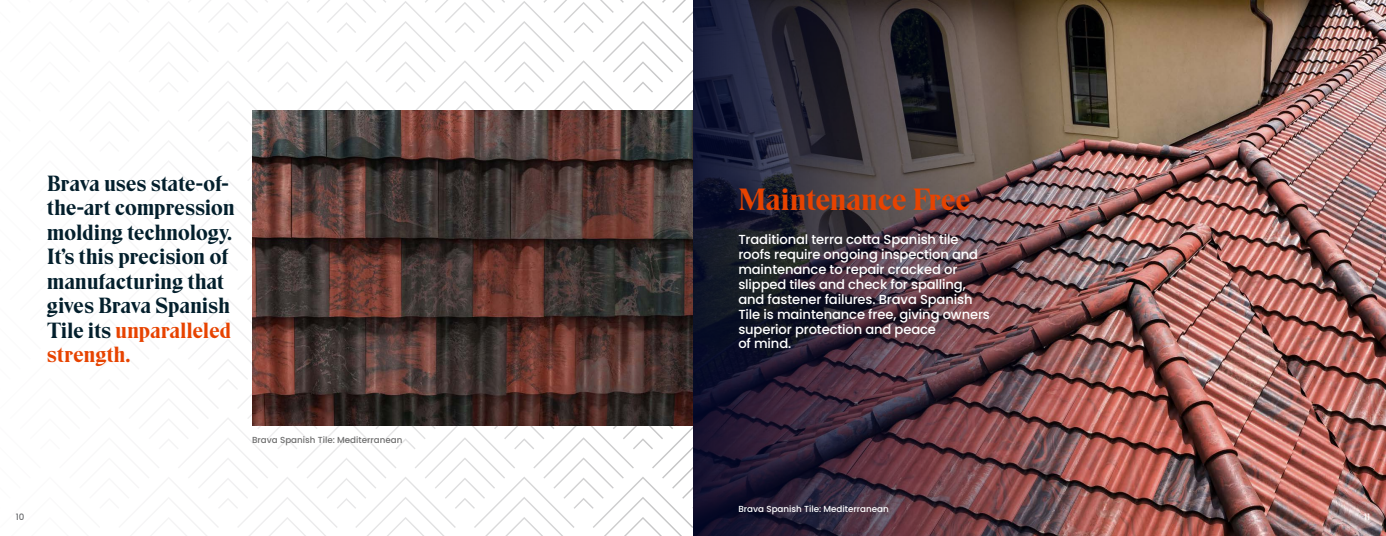
<style>
.page{position:relative;width:1386px;height:536px;background:#fff}
.page>*{position:absolute;margin:0;border:0;box-sizing:border-box;transform-origin:0 0}
.Copy_1{font:500 30.62px "Eksell Display";letter-spacing:.01em;color:#e74300}
.Callout_1{font:500 21.88px/24.5px "Eksell Display";letter-spacing:.01em;color:#031f2c}
.Copy_1-2{font:500 13.12px/14.9px "Poppins";letter-spacing:-.01em;color:#fff}
.t1{font:500 8.75px "Poppins";color:#fff}
.t2{font:500 8.75px "Poppins";color:#6e6e6e}
.t3{font:500 8.75px "Poppins";color:#6c6d70}
.s1{color:#e74300}
</style>
<div class="page">
<svg style="left:157px;top:0;width:536px;height:536px"></svg>
<img style="left:1227px;top:0;width:159px;height:536px">
<img style="left:693px;top:0;width:534px;height:536px">
<img style="left:252px;top:110px;width:441px;height:315px">
<p class="Callout_1" style="left:47px;top:171px;width:189px">Brava uses state-of&shy;the-art compression molding technology.<br>It’s this precision of manufacturing that gives Brava Spanish<br>Tile its <span class="s1">unparalleled strength.</span></p>
<p class="t2" style="left:252px;top:434px;width:152px">Brava Spanish Tile: Mediterranean</p>
<p class="Copy_1" style="left:738px;top:181px;width:233px">Maintenance Free</p>
<p class="Copy_1-2" style="left:738px;top:232px;width:253px">Traditional terra cotta Spanish tile roofs require ongoing inspection and maintenance to repair cracked or slipped tiles and check for spalling, and fastener failures. Brava Spanish<br>Tile is maintenance free, giving owners superior protection and peace<br>of mind.</p>
<p class="t1" style="left:738px;top:503px;width:152px">Brava Spanish Tile: Mediterranean</p>
<p class="t3" style="left:16px;top:512px;width:10px">10</p>
<p class="t1" style="left:1364px;top:512px;width:8px">11</p>
</div>
